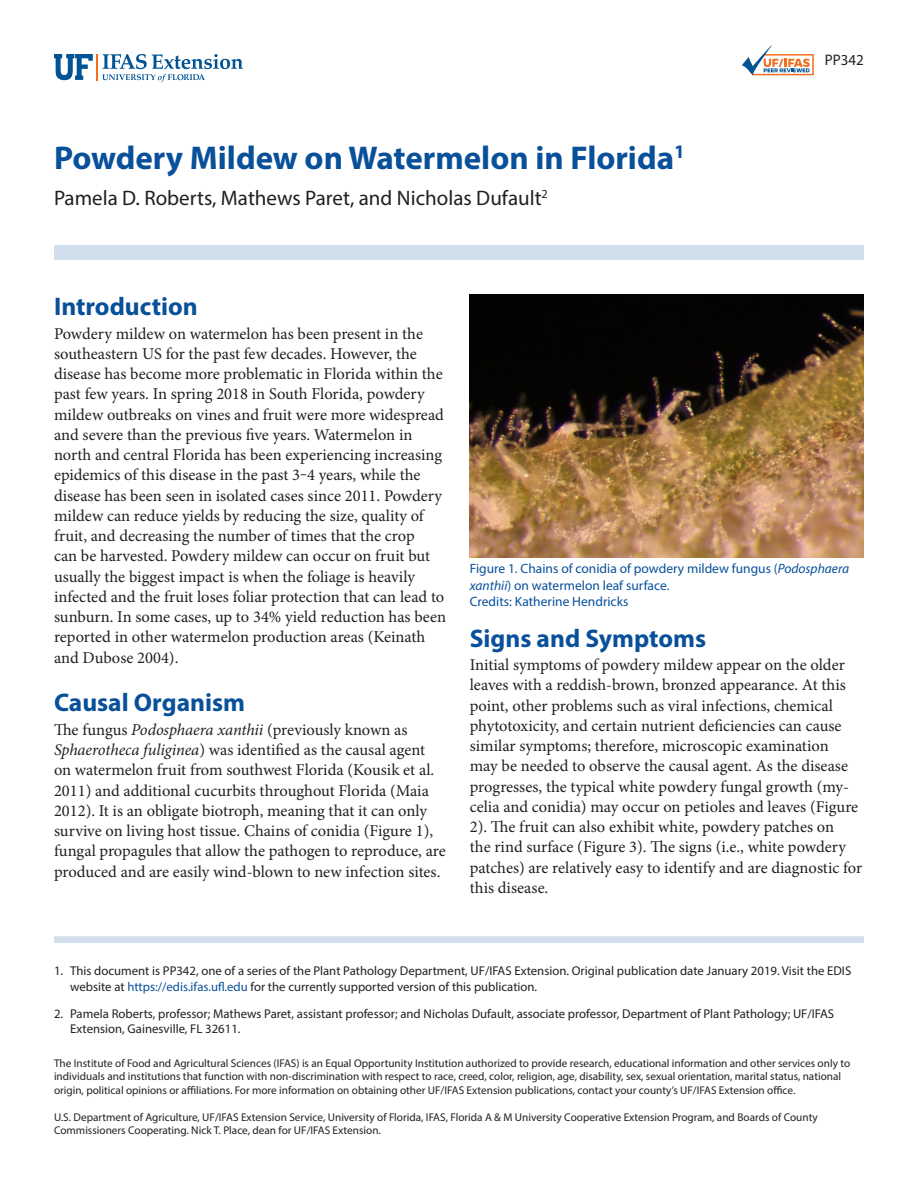
<style>
.page{position:relative;width:918px;height:1188px;background:#fff}
.page>*{position:absolute;margin:0;border:0;box-sizing:border-box;transform-origin:0 0}
.TitleRegular{font:700 33px "Myriad Pro";color:#09509a}
.SectionHeading0{font:700 25.5px "Myriad Pro";color:#09509a}
.Author{font:21px "Myriad Pro";color:#231f20}
.Paragraph{font:16.5px/20.2px "Minion Pro";color:#231f20}
.PubNumber{font:15.3px "Myriad Pro";color:#231f20}
.FigureCaption{font:13.5px/16.5px "Myriad Pro";color:#09509a}
.t1{font:12.75px/15.3px "Myriad Pro";color:#231f20}
.Disclaimer{font:11.25px/13.5px "Myriad Pro";color:#231f20}
.s1{font-style:italic}
.s2{color:#09509a}
</style>
<div class="page">
<svg style="left:54px;top:54px;width:189px;height:28px"></svg>
<div style="left:54px;top:245px;width:810px;height:15px;background:#d0dfeb"></div>
<div style="left:54px;top:936px;width:810px;height:7px;background:#d0dfeb"></div>
<img style="left:470px;top:295px;width:394px;height:263px">
<svg style="left:742px;top:45px;width:72px;height:30px"></svg>
<p class="TitleRegular" style="left:54px;top:136px;width:632px">Powdery Mildew on Watermelon in Florida<sup>1</sup></p>
<p class="Author" style="left:54px;top:185px;width:495px">Pamela D. Roberts, Mathews Paret, and Nicholas Dufault<sup>2</sup></p>
<p class="PubNumber" style="left:825px;top:51px;width:41px">PP342</p>
<p class="SectionHeading0" style="left:54px;top:290px;width:145px">Introduction</p>
<p class="Paragraph" style="left:54px;top:323px;width:394px">Powdery mildew on watermelon has been present in the southeastern US for the past few decades. However, the disease has become more problematic in Florida within the past few years. In spring 2018 in South Florida, powdery mildew outbreaks on vines and fruit were more widespread and severe than the previous five years. Watermelon in north and central Florida has been experiencing increasing epidemics of this disease in the past 3‒4 years, while the disease has been seen in isolated cases since 2011. Powdery mildew can reduce yields by reducing the size, quality of fruit, and decreasing the number of times that the crop<br>can be harvested. Powdery mildew can occur on fruit but usually the biggest impact is when the foliage is heavily infected and the fruit loses foliar protection that can lead to sunburn. In some cases, up to 34% yield reduction has been reported in other watermelon production areas (Keinath and Dubose 2004).</p>
<p class="SectionHeading0" style="left:54px;top:686px;width:193px">Causal Organism</p>
<p class="Paragraph" style="left:54px;top:719px;width:393px">The fungus <span class="s1">Podosphaera xanthii</span> (previously known as <span class="s1">Sphaerotheca fuliginea</span>) was identified as the causal agent on watermelon fruit from southwest Florida (Kousik et al.<br>2011) and additional cucurbits throughout Florida (Maia 2012). It is an obligate biotroph, meaning that it can only survive on living host tissue. Chains of conidia (Figure 1), fungal propagules that allow the pathogen to reproduce, are produced and are easily wind-blown to new infection sites.</p>
<p class="FigureCaption" style="left:470px;top:560px;width:381px">Figure 1. Chains of conidia of powdery mildew fungus (<span class="s1">Podosphaera xanthii</span>) on watermelon leaf surface.</p>
<p class="FigureCaption" style="left:470px;top:593px;width:160px">Credits: Katherine Hendricks</p>
<p class="SectionHeading0" style="left:470px;top:621px;width:238px">Signs and Symptoms</p>
<p class="Paragraph" style="left:470px;top:655px;width:394px">Initial symptoms of powdery mildew appear on the older leaves with a reddish-brown, bronzed appearance. At this point, other problems such as viral infections, chemical phytotoxicity, and certain nutrient deficiencies can cause similar symptoms; therefore, microscopic examination<br>may be needed to observe the causal agent. As the disease progresses, the typical white powdery fungal growth (my&shy;celia and conidia) may occur on petioles and leaves (Figure 2). The fruit can also exhibit white, powdery patches on<br>the rind surface (Figure 3). The signs (i.e., white powdery patches) are relatively easy to identify and are diagnostic for this disease.</p>
<p class="t1" style="left:70px;top:963px;width:783px;text-indent:-16px">1. This document is PP342, one of a series of the Plant Pathology Department, UF/IFAS Extension. Original publication date January 2019. Visit the EDIS website at <span class="s2">https://edis.ifas.ufl.edu</span> for the currently supported version of this publication.</p>
<p class="t1" style="left:70px;top:1006px;width:766px;text-indent:-16px">2. Pamela Roberts, professor; Mathews Paret, assistant professor; and Nicholas Dufault, associate professor, Department of Plant Pathology; UF/IFAS<br>Extension, Gainesville, FL 32611.</p>
<p class="Disclaimer" style="left:54px;top:1056px;width:798px">The Institute of Food and Agricultural Sciences (IFAS) is an Equal Opportunity Institution authorized to provide research, educational information and other services only to individuals and institutions that function with non-discrimination with respect to race, creed, color, religion, age, disability, sex, sexual orientation, marital status, national origin, political opinions or affiliations. For more information on obtaining other UF/IFAS Extension publications, contact your county’s UF/IFAS Extension office.</p>
<p class="Disclaimer" style="left:54px;top:1110px;width:765px">U.S. Department of Agriculture, UF/IFAS Extension Service, University of Florida, IFAS, Florida A &amp; M University Cooperative Extension Program, and Boards of County<br>Commissioners Cooperating. Nick T. Place, dean for UF/IFAS Extension.</p>
</div>
